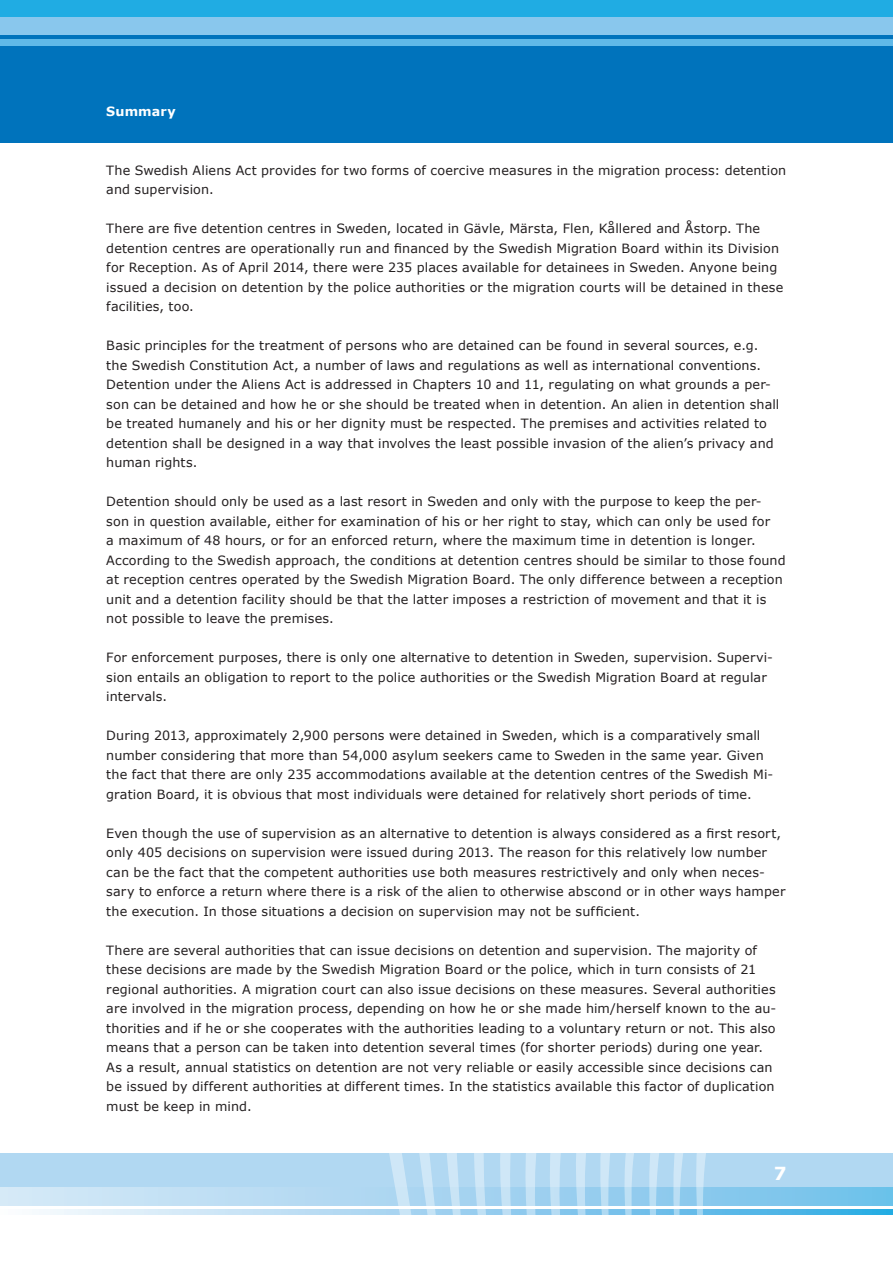
<style>
.page{position:relative;width:893px;height:1263px;background:#fff}
.page>*{position:absolute;margin:0;border:0;box-sizing:border-box;transform-origin:0 0}
.Footnote_text{font:700 18px "Verdana";color:#fff}
.t1{font:12.75px/19.5px "Verdana";letter-spacing:.01em;color:#231f20}
.t2{font:700 12.75px "Verdana";letter-spacing:.005em;color:#fff}
</style>
<div class="page">
<div style="left:0;top:1153px;width:893px;height:52px;background:#b1d8f2"></div>
<svg style="left:0;top:1187px;width:249px;height:18px"></svg>
<svg style="left:39px;top:1210px;width:312px;height:4px"></svg>
<svg style="left:351px;top:1153px;width:542px;height:62px"></svg>
<div style="left:0;top:0;width:893px;height:143px;background:#0073bc"></div>
<div style="left:0;top:0;width:893px;height:17px;background:#20ace3"></div>
<div style="left:0;top:17px;width:893px;height:17px;background:#89c7ed"></div>
<div style="left:0;top:40px;width:893px;height:6px;background:#60b9e8"></div>
<p class="t2" style="left:106px;top:102px;width:71px">Summary</p>
<p class="t1" style="left:106px;top:160px;width:681px">The Swedish Aliens Act provides for two forms of coercive measures in the migration process: detention and supervision.</p>
<p class="t1" style="left:106px;top:219px;width:678px">There are five detention centres in Sweden, located in Gävle, Märsta, Flen, Kållered and Åstorp. The detention centres are operationally run and financed by the Swedish Migration Board within its Division for Reception. As of April 2014, there were 235 places available for detainees in Sweden. Anyone being issued a decision on detention by the police authorities or the migration courts will be detained in these facilities, too.</p>
<p class="t1" style="left:106px;top:336px;width:675px">Basic principles for the treatment of persons who are detained can be found in several sources, e.g. the Swedish Constitution Act, a number of laws and regulations as well as international conventions.<br>Detention under the Aliens Act is addressed in Chapters 10 and 11, regulating on what grounds a per&shy;son can be detained and how he or she should be treated when in detention. An alien in detention shall be treated humanely and his or her dignity must be respected. The premises and activities related to detention shall be designed in a way that involves the least possible invasion of the alien’s privacy and human rights.</p>
<p class="t1" style="left:106px;top:492px;width:681px">Detention should only be used as a last resort in Sweden and only with the purpose to keep the per&shy;son in question available, either for examination of his or her right to stay, which can only be used for<br>a maximum of 48 hours, or for an enforced return, where the maximum time in detention is longer.<br>According to the Swedish approach, the conditions at detention centres should be similar to those found at reception centres operated by the Swedish Migration Board. The only difference between a reception unit and a detention facility should be that the latter imposes a restriction of movement and that it is not possible to leave the premises.</p>
<p class="t1" style="left:106px;top:648px;width:668px">For enforcement purposes, there is only one alternative to detention in Sweden, supervision. Supervi&shy;sion entails an obligation to report to the police authorities or the Swedish Migration Board at regular intervals.</p>
<p class="t1" style="left:106px;top:726px;width:668px">During 2013, approximately 2,900 persons were detained in Sweden, which is a comparatively small number considering that more than 54,000 asylum seekers came to Sweden in the same year. Given the fact that there are only 235 accommodations available at the detention centres of the Swedish Mi&shy;gration Board, it is obvious that most individuals were detained for relatively short periods of time.</p>
<p class="t1" style="left:106px;top:823px;width:681px">Even though the use of supervision as an alternative to detention is always considered as a first resort, only 405 decisions on supervision were issued during 2013. The reason for this relatively low number can be the fact that the competent authorities use both measures restrictively and only when neces&shy;sary to enforce a return where there is a risk of the alien to otherwise abscond or in other ways hamper the execution. In those situations a decision on supervision may not be sufficient.</p>
<p class="t1" style="left:106px;top:940px;width:671px">There are several authorities that can issue decisions on detention and supervision. The majority of these decisions are made by the Swedish Migration Board or the police, which in turn consists of 21 regional authorities. A migration court can also issue decisions on these measures. Several authorities are involved in the migration process, depending on how he or she made him/herself known to the au&shy;thorities and if he or she cooperates with the authorities leading to a voluntary return or not. This also means that a person can be taken into detention several times (for shorter periods) during one year.<br>As a result, annual statistics on detention are not very reliable or easily accessible since decisions can be issued by different authorities at different times. In the statistics available this factor of duplication must be keep in mind.</p>
<p class="Footnote_text" style="left:774px;top:1160px;width:14px">7</p>
</div>
